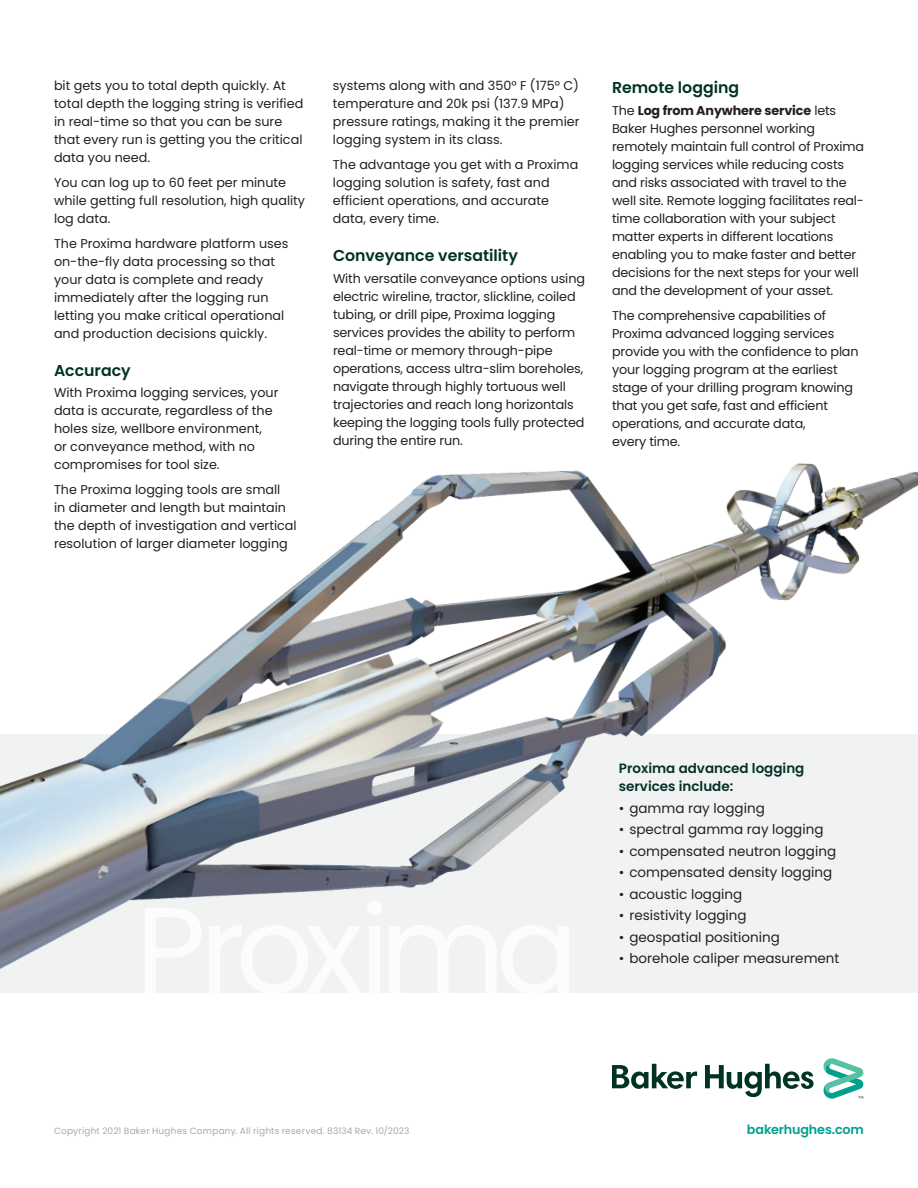
<style>
.page{position:relative;width:918px;height:1188px;background:#fff}
.page>*{position:absolute;margin:0;border:0;box-sizing:border-box;transform-origin:0 0}
.t1{font:600 15.75px "Poppins";color:#003323}
.t2{font:13.5px "Poppins";color:#231f20}
.t3{font:600 13.5px/18px "Poppins";color:#04312a}
.t4{font:12.75px/18px "Poppins";letter-spacing:-.01em;color:#231f20}
.t5{font:600 12.75px "Poppins";letter-spacing:-.01em;color:#00a08f}
.t6{font:9px "Poppins";letter-spacing:.02em;color:#a8a9ad}
.s1{font-weight:700}
</style>
<div class="page">
<img style="left:0;top:463px;width:918px;height:523px">
<svg style="left:145px;top:908px;width:57px;height:85px"></svg>
<svg style="left:209px;top:925px;width:152px;height:68px"></svg>
<svg style="left:367px;top:900px;width:15px;height:93px"></svg>
<svg style="left:389px;top:925px;width:180px;height:68px"></svg>
<svg style="left:612px;top:1058px;width:252px;height:41px"></svg>
<p class="t4" style="left:54px;top:77px;width:251px">bit gets you to total depth quickly. At total depth the logging string is verified in real-time so that you can be sure that every run is getting you the critical data you need.</p>
<p class="t4" style="left:54px;top:173px;width:253px">You can log up to 60 feet per minute while getting full resolution, high quality log data.</p>
<p class="t4" style="left:54px;top:234px;width:236px">The Proxima hardware platform uses on-the-fly data processing so that your data is complete and ready immediately after the logging run letting you make critical operational and production decisions quickly.</p>
<p class="t1" style="left:54px;top:361px;width:78px">Accuracy</p>
<p class="t4" style="left:54px;top:384px;width:226px">With Proxima logging services, your data is accurate, regardless of the holes size, wellbore environment,<br>or conveyance method, with no compromises for tool size.</p>
<p class="t4" style="left:54px;top:481px;width:244px">The Proxima logging tools are small<br>in diameter and length but maintain the depth of investigation and vertical resolution of larger diameter logging</p>
<p class="t4" style="left:333px;top:77px;width:248px">systems along with and 350° F (175° C) temperature and 20k psi (137.9 MPa) pressure ratings, making it the premier logging system in its class.</p>
<p class="t4" style="left:333px;top:155px;width:247px">The advantage you get with a Proxima logging solution is safety, fast and efficient operations, and accurate data, every time.</p>
<p class="t1" style="left:333px;top:246px;width:186px">Conveyance versatility</p>
<p class="t4" style="left:333px;top:269px;width:253px">With versatile conveyance options using electric wireline, tractor, slickline, coiled tubing, or drill pipe, Proxima logging services provides the ability to perform real-time or memory through-pipe operations, access ultra-slim boreholes, navigate through highly tortuous well trajectories and reach long horizontals keeping the logging tools fully protected during the entire run.</p>
<p class="t1" style="left:612px;top:79px;width:129px">Remote logging</p>
<p class="t4" style="left:612px;top:101px;width:254px">The <span class="s1">Log from Anywhere service</span> lets Baker Hughes personnel working remotely maintain full control of Proxima logging services while reducing costs and risks associated with travel to the well site. Remote logging facilitates real&shy;time collaboration with your subject matter experts in different locations enabling you to make faster and better decisions for the next steps for your well and the development of your asset.</p>
<p class="t4" style="left:612px;top:306px;width:248px">The comprehensive capabilities of Proxima advanced logging services provide you with the confidence to plan your logging program at the earliest stage of your drilling program knowing that you get safe, fast and efficient operations, and accurate data,<br>every time.</p>
<p class="t3" style="left:619px;top:760px;width:187px">Proxima advanced logging services include:</p>
<p class="t2" style="left:619px;top:800px;width:147px">• gamma ray logging</p>
<p class="t2" style="left:619px;top:822px;width:206px">• spectral gamma ray logging</p>
<p class="t2" style="left:619px;top:843px;width:219px">• compensated neutron logging</p>
<p class="t2" style="left:619px;top:865px;width:215px">• compensated density logging</p>
<p class="t2" style="left:619px;top:886px;width:125px">• acoustic logging</p>
<p class="t2" style="left:619px;top:908px;width:129px">• resistivity logging</p>
<p class="t2" style="left:619px;top:929px;width:162px">• geospatial positioning</p>
<p class="t2" style="left:619px;top:951px;width:222px">• borehole caliper measurement</p>
<p class="t6" style="left:54px;top:1126px;width:357px">Copyright 2021 Baker Hughes Company. All rights reserved. 83134 Rev. 10/2023</p>
<p class="t5" style="left:747px;top:1122px;width:119px">bakerhughes.com</p>
</div>
